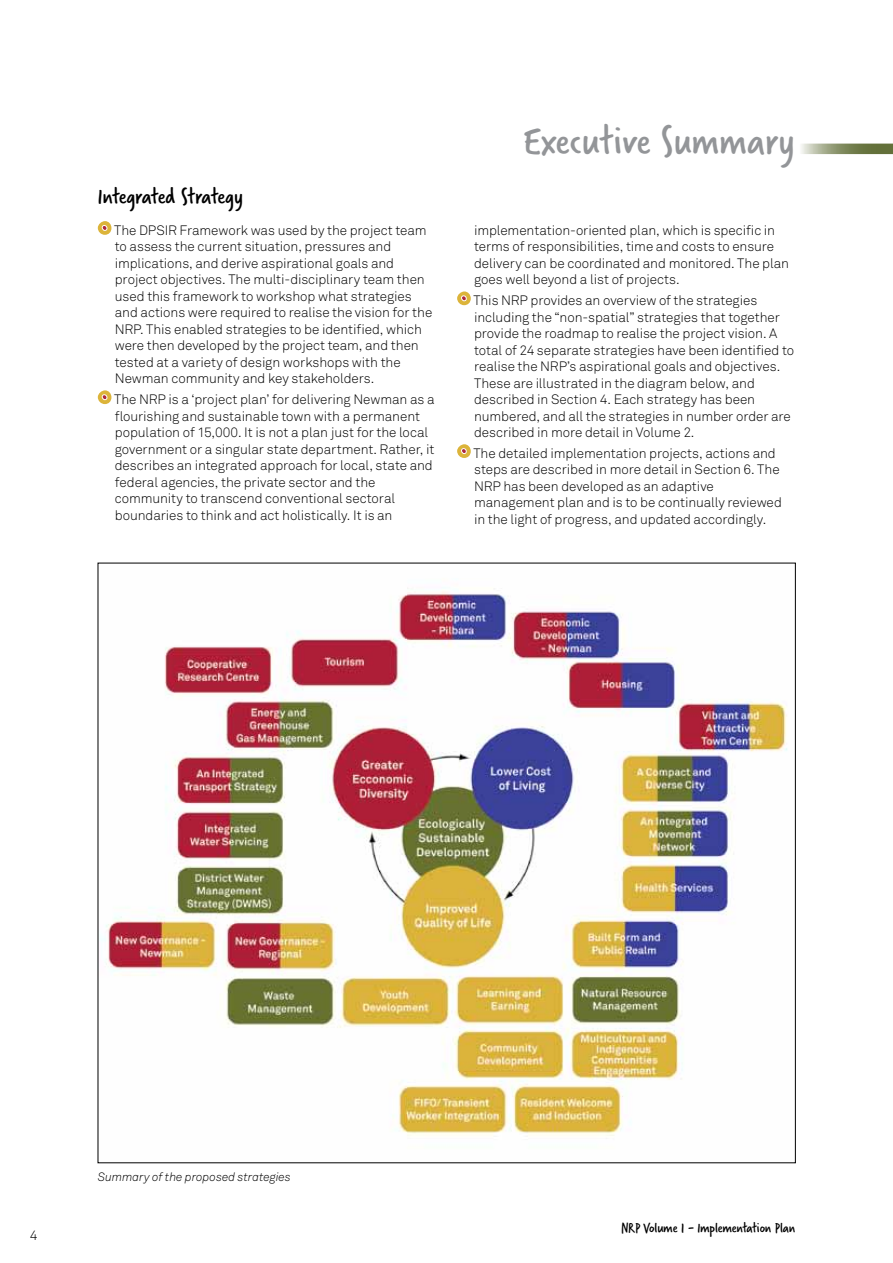
<style>
.page{position:relative;width:893px;height:1263px;background:#fff}
.page>*{position:absolute;margin:0;border:0;box-sizing:border-box;transform-origin:0 0}
.t1{font:43.5px "Verveine Corp";color:#939598}
.t2{font:24px "Verveine Corp";letter-spacing:-.025em;color:#000}
.t3{font:15px "Verveine Corp";letter-spacing:-.01em;color:#000}
.t4{font:300 13.5px/16.5px "Akkurat Std";letter-spacing:-.005em;color:#000}
.t5{font:italic 300 12px "Akkurat Std";color:#000}
</style>
<div class="page">
<svg style="left:801px;top:144px;width:92px;height:10px"></svg>
<div style="left:98px;top:221px;width:13px;height:14px;background:#dcb43a;border-radius:50%"></div>
<svg style="left:102px;top:225px;width:6px;height:6px"></svg>
<div style="left:98px;top:390px;width:13px;height:14px;background:#dcb43a;border-radius:50%"></div>
<svg style="left:102px;top:394px;width:6px;height:6px"></svg>
<img style="left:100px;top:588px;width:688px;height:548px">
<div style="left:457px;top:291px;width:14px;height:14px;background:#dcb43a;border-radius:50%"></div>
<svg style="left:461px;top:295px;width:6px;height:7px"></svg>
<div style="left:457px;top:444px;width:14px;height:14px;background:#dcb43a;border-radius:50%"></div>
<svg style="left:461px;top:448px;width:6px;height:6px"></svg>
<h2 class="t2" style="left:98px;top:180px;width:147px">Integrated Strategy</h2>
<p class="t4" style="left:114px;top:222px;width:320px">The DPSIR Framework was used by the project team to assess the current situation, pressures and implications, and derive aspirational goals and project objectives. The multi-disciplinary team then used this framework to workshop what strategies and actions were required to realise the vision for the NRP. This enabled strategies to be identified, which were then developed by the project team, and then tested at a variety of design workshops with the Newman community and key stakeholders.</p>
<p class="t4" style="left:114px;top:391px;width:322px">The NRP is a ‘project plan’ for delivering Newman as a flourishing and sustainable town with a permanent population of 15,000. It is not a plan just for the local government or a singular state department. Rather, it describes an integrated approach for local, state and federal agencies, the private sector and the community to transcend conventional sectoral boundaries to think and act holistically. It is an</p>
<h1 class="t1" style="left:523px;top:111px;width:273px">Executive Summary</h1>
<p class="t4" style="left:474px;top:222px;width:317px">implementation-oriented plan, which is specific in terms of responsibilities, time and costs to ensure delivery can be coordinated and monitored. The plan goes well beyond a list of projects.</p>
<p class="t4" style="left:473px;top:292px;width:322px">This NRP provides an overview of the strategies including the “non-spatial” strategies that together provide the roadmap to realise the project vision. A total of 24 separate strategies have been identified to realise the NRP’s aspirational goals and objectives.<br>These are illustrated in the diagram below, and described in Section 4. Each strategy has been numbered, and all the strategies in number order are described in more detail in Volume 2.</p>
<p class="t4" style="left:473px;top:445px;width:310px">The detailed implementation projects, actions and steps are described in more detail in Section 6. The NRP has been developed as an adaptive management plan and is to be continually reviewed in the light of progress, and updated accordingly.</p>
<p class="t5" style="left:98px;top:1169px;width:195px">Summary of the proposed strategies</p>
<p class="t4" style="left:30px;top:1227px;width:9px">4</p>
<p class="t3" style="left:621px;top:1217px;width:176px">NRP Volume 1 - Implementation Plan</p>
</div>
